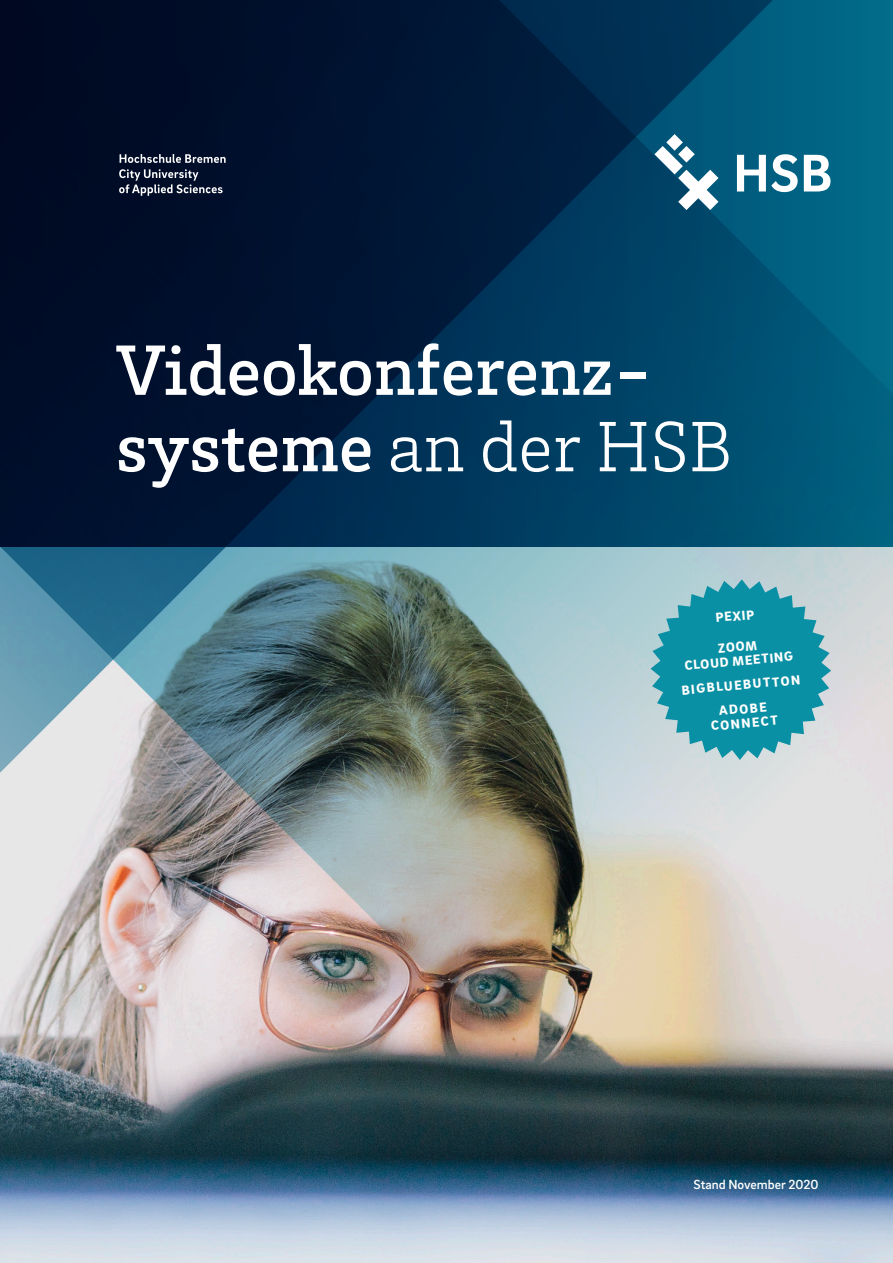
<style>
.page{position:relative;width:893px;height:1263px;background:#fff}
.page>*{position:absolute;margin:0;border:0;box-sizing:border-box;transform-origin:0 0}
.t1{font:500 72.9px "Brix Slab";color:#fff}
.t2{font:300 72.9px "Brix Slab";color:#fff}
.TX-Copy{font:900 13.5px/24px "Brix Sans";color:#fff;text-align:center}
.TX-Copy-2{font:500 13.5px "Brix Sans";color:#fff}
.s1{font-weight:500}
</style>
<div class="page">
<img style="left:0;top:1012px;width:893px;height:251px">
<img style="left:0;top:0;width:893px;height:1012px">
<svg style="left:651px;top:579px;width:180px;height:181px;background:#41a4b3"></svg>
<svg style="left:119px;top:154px;width:107px;height:42px;background:#353f54"></svg>
<svg style="left:654px;top:134px;width:64px;height:76px"></svg>
<svg style="left:737px;top:154px;width:61px;height:38px"></svg>
<svg style="left:804px;top:155px;width:26px;height:36px"></svg>
<p class="t1" style="left:116px;top:323px;width:539px">Videokonferenz-</p>
<p class="t2" style="left:116px;top:400px;width:619px"><span class="s1">systeme</span> an der HSB</p>
<p class="TX-Copy" style="left:715px;top:605px;width:40px;rotate:-5deg">PEXIP</p>
<p class="TX-Copy" style="left:717px;top:636px;width:40px;rotate:-5deg">ZOOM</p>
<p class="TX-Copy" style="left:678px;top:653px;width:120px;rotate:-5deg">CLOUD MEETING<br>BIGBLUEBUTTON<br>ADOBE</p>
<p class="TX-Copy" style="left:710px;top:713px;width:69px;rotate:-5deg">CONNECT</p>
<p class="TX-Copy-2" style="left:693px;top:1175px;width:127px">Stand November 2020</p>
</div>
